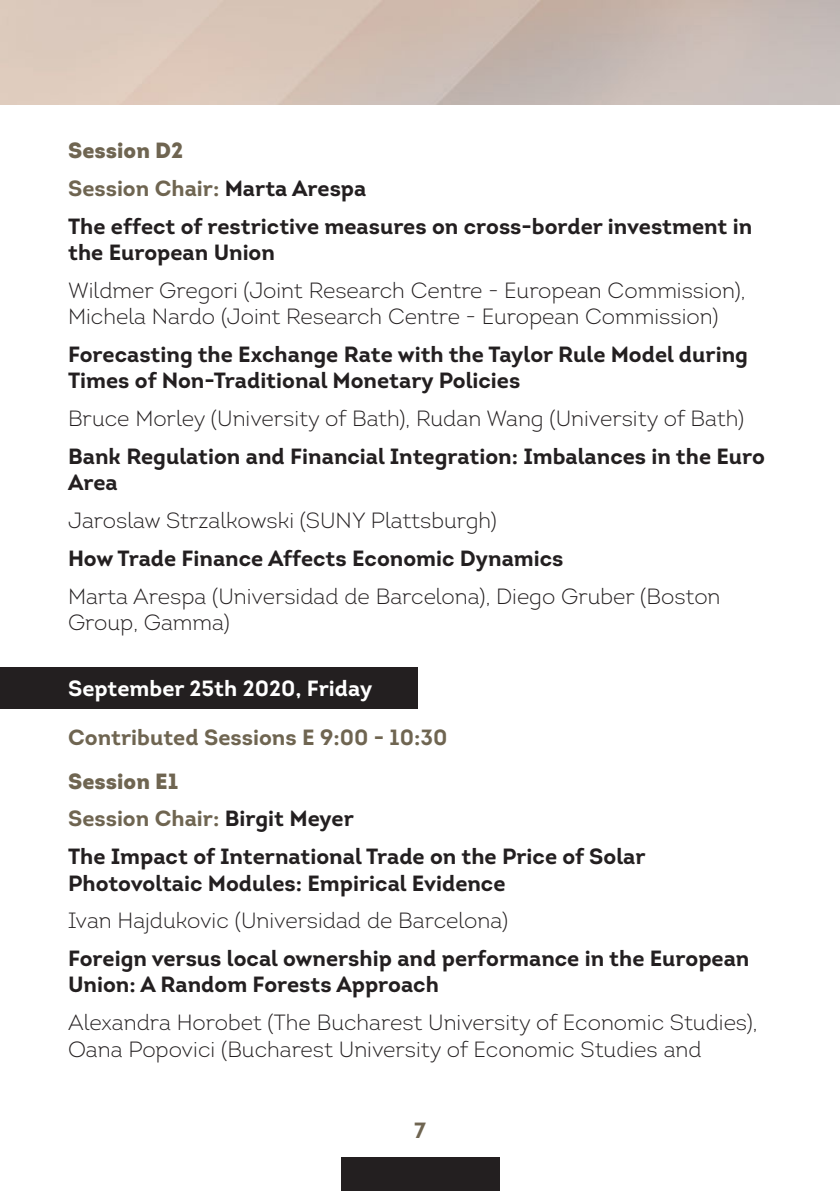
<style>
.page{position:relative;width:840px;height:1191px;background:#fff}
.page>*{position:absolute;margin:0;border:0;box-sizing:border-box;transform-origin:0 0}
.t1{font:700 22px/37.8px "Intro";color:#231f20}
.t2{font:300 22px/26.4px "Intro";color:#231f20}
.t3{font:700 22px "Intro";color:#6f6551}
.t4{font:700 22px "Intro";color:#fff}
.s1{font-weight:900;color:#6f6551}
.s2{color:#6f6551}
</style>
<div class="page">
<div style="left:340px;top:1157px;width:159px;height:34px;background:#231f20"></div>
<div style="left:0;top:667px;width:417px;height:42px;background:#231f20"></div>
<p class="t1" style="left:68px;top:132px;width:685px"><span class="s1">Session D2<br></span><span class="s2">Session Chair:</span> Marta Arespa<br>The effect of restrictive measures on cross-border investment in</p>
<p class="t1" style="left:68px;top:233px;width:208px">the European Union</p>
<p class="t2" style="left:68px;top:277px;width:678px">Wildmer Gregori (Joint Research Centre - European Commission),<br>Michela Nardo (Joint Research Centre - European Commission)</p>
<p class="t1" style="left:68px;top:341px;width:681px;line-height:26.4px">Forecasting the Exchange Rate with the Taylor Rule Model during<br>Times of Non-Traditional Monetary Policies</p>
<p class="t2" style="left:68px;top:405px;width:677px">Bruce Morley (University of Bath), Rudan Wang (University of Bath)</p>
<p class="t1" style="left:68px;top:443px;width:698px;line-height:26.4px">Bank Regulation and Financial Integration: Imbalances in the Euro<br>Area</p>
<p class="t2" style="left:68px;top:507px;width:430px">Jaroslaw Strzalkowski (SUNY Plattsburgh)</p>
<p class="t1" style="left:68px;top:539px;width:496px">How Trade Finance Affects Economic Dynamics</p>
<p class="t2" style="left:68px;top:582px;width:653px">Marta Arespa (Universidad de Barcelona), Diego Gruber (Boston<br>Group, Gamma)</p>
<p class="t4" style="left:68px;top:674px;width:306px">September 25th 2020, Friday</p>
<p class="t3" style="left:68px;top:723px;width:380px">Contributed Sessions E 9:00 - 10:30</p>
<p class="t1" style="left:68px;top:762px;width:578px"><span class="s1">Session E1<br></span><span class="s2">Session Chair:</span> Birgit Meyer<br>The Impact of International Trade on the Price of Solar</p>
<p class="t1" style="left:68px;top:864px;width:438px">Photovoltaic Modules: Empirical Evidence</p>
<p class="t2" style="left:68px;top:907px;width:441px">Ivan Hajdukovic (Universidad de Barcelona)</p>
<p class="t1" style="left:68px;top:945px;width:682px;line-height:26.4px">Foreign versus local ownership and performance in the European<br>Union: A Random Forests Approach</p>
<p class="t2" style="left:68px;top:1009px;width:690px">Alexandra Horobet (The Bucharest University of Economic Studies),<br>Oana Popovici (Bucharest University of Economic Studies and</p>
<p class="t3" style="left:414px;top:1116px;width:13px">7</p>
</div>
